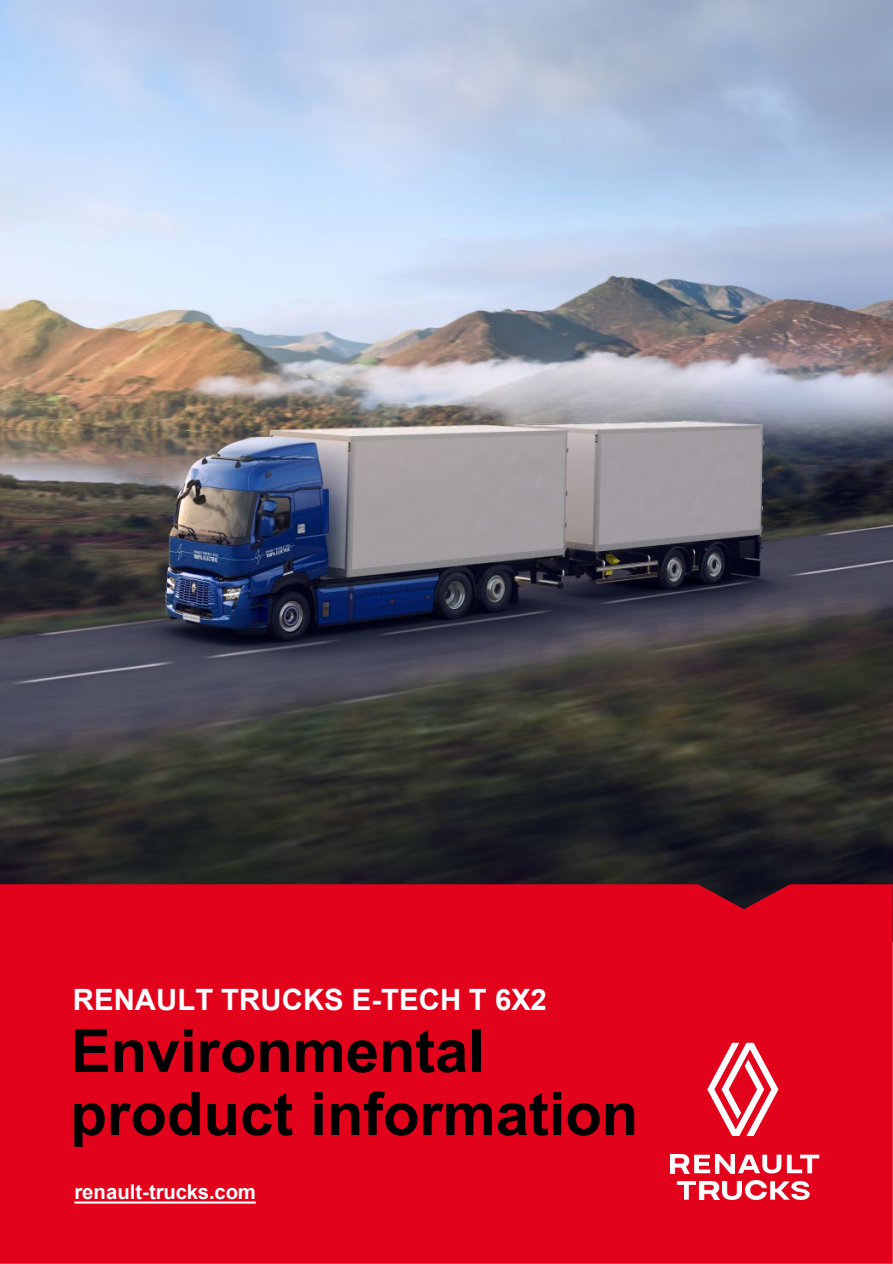
<style>
.page{position:relative;width:893px;height:1264px;background:#fff}
.page>*{position:absolute;margin:0;border:0;box-sizing:border-box;transform-origin:0 0}
.t1{font:700 60px/63px "Arial";letter-spacing:-.005em;color:#000}
.t2{font:700 29.4px "Arial";color:#fff}
.t3{font:700 20.4px "Arial";letter-spacing:-.005em;color:#fff}
</style>
<div class="page">
<img style="left:0;top:0;width:892px;height:884px">
<div style="left:0;top:884px;width:892px;height:379px;background:#e3021b"></div>
<img style="left:670px;top:1154px;width:19px;height:18px">
<svg style="left:694px;top:1154px;width:16px;height:18px"></svg>
<svg style="left:737px;top:1154px;width:82px;height:19px"></svg>
<img style="left:715px;top:1154px;width:19px;height:18px">
<svg style="left:676px;top:1180px;width:20px;height:19px"></svg>
<img style="left:722px;top:1180px;width:19px;height:19px">
<img style="left:699px;top:1180px;width:20px;height:19px">
<img style="left:745px;top:1180px;width:21px;height:19px">
<svg style="left:707px;top:1042px;width:71px;height:93px"></svg>
<svg style="left:770px;top:1180px;width:39px;height:19px"></svg>
<svg style="left:74px;top:1201px;width:182px;height:2px"></svg>
<p class="t2" style="left:73px;top:978px;width:475px">RENAULT TRUCKS E-TECH T 6X2</p>
<p class="t1" style="left:70px;top:1019px;width:569px">Environmental product information</p>
<p class="t3" style="left:74px;top:1177px;width:183px">renault-trucks.com</p>
</div>
